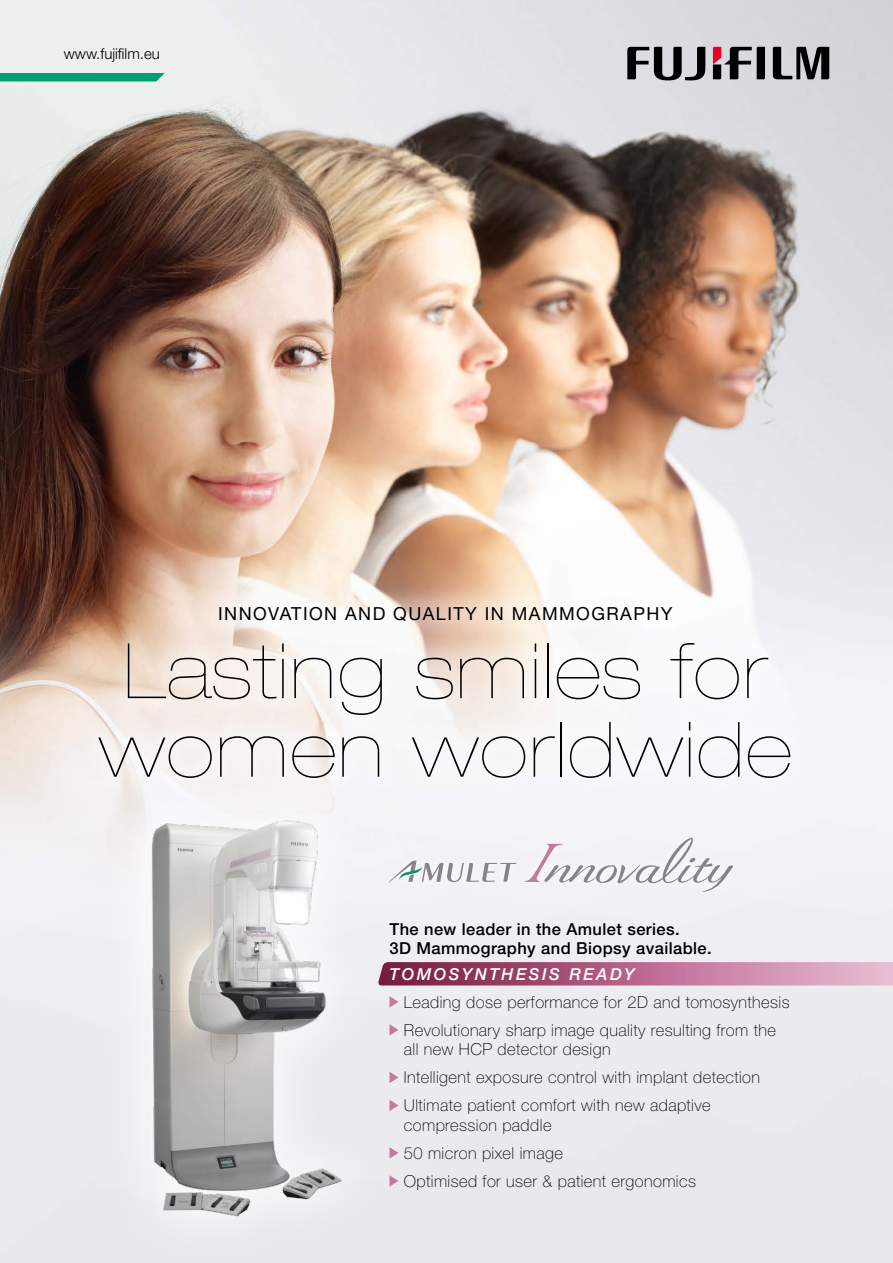
<style>
.page{position:relative;width:893px;height:1263px;background:#fff}
.page>*{position:absolute;margin:0;border:0;box-sizing:border-box;transform-origin:0 0}
.t1{font:900 expanded 76.5px/78.6px "Helvetica Neue";letter-spacing:.03em;color:#000;text-align:center}
.t2{font:18px "Helvetica Neue";letter-spacing:.08em;color:#000}
.t3{font:100 16.5px/28px "Helvetica Neue";letter-spacing:.025em;color:#000}
.t4{font:500 16.5px/19.5px "Helvetica Neue";letter-spacing:.025em;color:#000}
.t5{font:italic 500 16.5px "Helvetica Neue";letter-spacing:.15em;color:#fff}
.t6{font:300 15px "Helvetica Neue";color:#000}
</style>
<div class="page">
<img style="left:0;top:0;width:893px;height:1263px">
<svg style="left:0;top:73px;width:165px;height:8px"></svg>
<div style="left:96px;top:766px;width:298px;height:497px;background:#eeedf1"></div>
<img style="left:146px;top:811px;width:196px;height:406px">
<div style="left:75px;top:582px;width:739px;height:219px;background:#fff;opacity:.37"></div>
<div style="left:381px;top:829px;width:361px;height:72px;background:#f2f1f6"></div>
<svg style="left:388px;top:861px;width:128px;height:22px"></svg>
<svg style="left:524px;top:838px;width:209px;height:54px"></svg>
<svg style="left:773px;top:47px;width:56px;height:32px;background:#5f5f61"></svg>
<svg style="left:627px;top:47px;width:78px;height:34px;background:#777679"></svg>
<svg style="left:713px;top:47px;width:52px;height:32px;background:#76656a"></svg>
<svg style="left:378px;top:962px;width:515px;height:23px;background:#b56a8d"></svg>
<svg style="left:389px;top:996px;width:9px;height:11px"></svg>
<svg style="left:389px;top:1024px;width:9px;height:11px"></svg>
<svg style="left:389px;top:1072px;width:9px;height:11px"></svg>
<svg style="left:389px;top:1100px;width:9px;height:11px"></svg>
<svg style="left:389px;top:1147px;width:9px;height:11px"></svg>
<svg style="left:389px;top:1175px;width:9px;height:11px"></svg>
<p class="t6" style="left:64px;top:44px;width:98px">www.fujifilm.eu</p>
<p class="t2" style="left:218px;top:602px;width:456px">INNOVATION AND QUALITY IN MAMMOGRAPHY</p>
<h1 class="t1" style="left:99px;top:631px;width:694px">Lasting smiles for women worldwide</h1>
<p class="t4" style="left:389px;top:919px;width:324px">The new leader in the Amulet series.<br>3D Mammography and Biopsy available.</p>
<p class="t5" style="left:389px;top:964px;width:247px">TOMOSYNTHESIS READY</p>
<p class="t3" style="left:404px;top:988px;width:387px">Leading dose performance for 2D and tomosynthesis<br>Revolutionary sharp image quality resulting from the</p>
<p class="t3" style="left:404px;top:1035px;width:358px">all new HCP detector design<br>Intelligent exposure control with implant detection<br>Ultimate patient comfort with new adaptive</p>
<p class="t3" style="left:404px;top:1111px;width:294px">compression paddle<br>50 micron pixel image<br>Optimised for user &amp; patient ergonomics</p>
</div>
